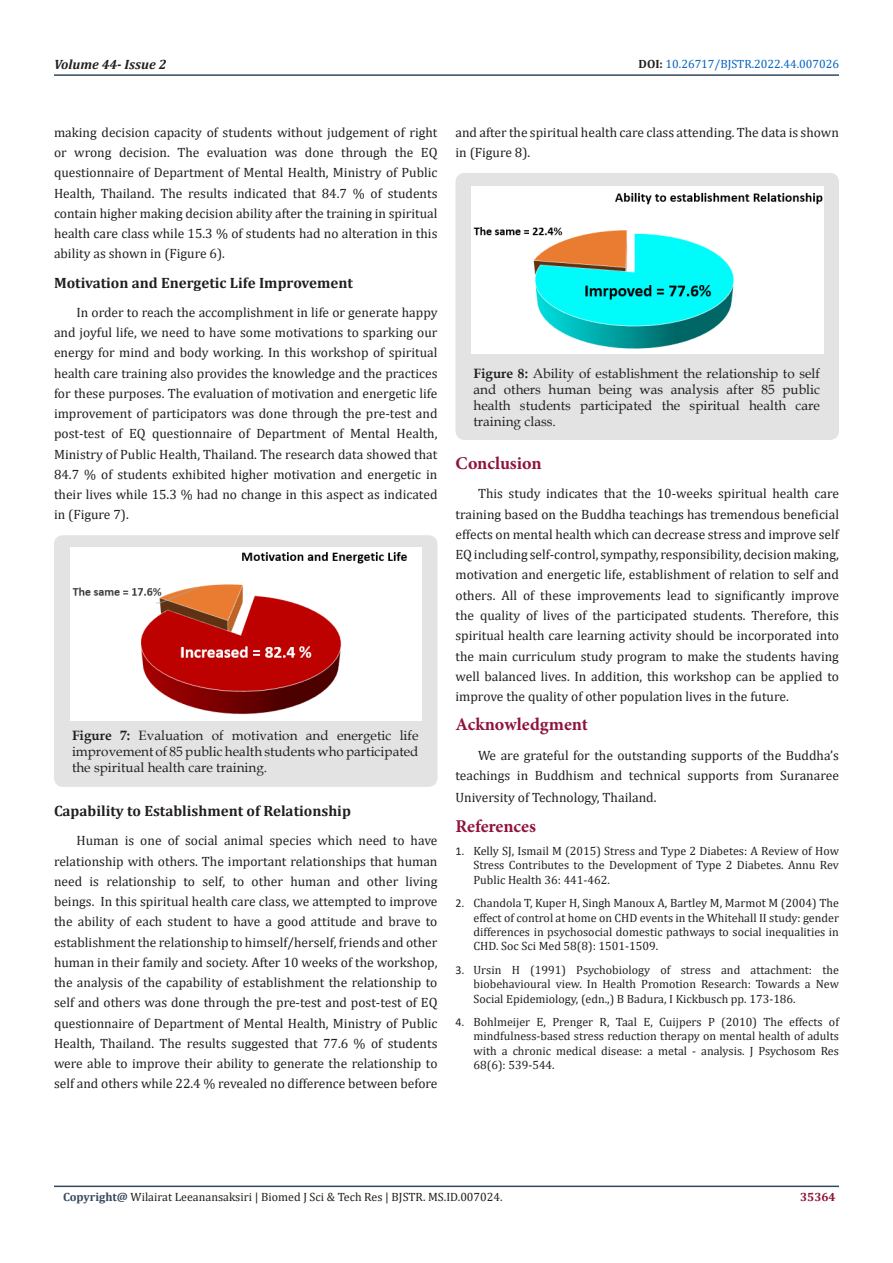
<style>
.page{position:relative;width:893px;height:1263px;background:#fff}
.page>*{position:absolute;margin:0;border:0;box-sizing:border-box;transform-origin:0 0}
.List_Paragraph{font:700 18px "Minion Pro";color:#8f133a}
.t1{font:700 15px "Cambria";color:#231f20}
.t2{font:13.5px/20.2px "Cambria";color:#231f20;text-align:justify}
.t3{font:13.5px/16.2px "Book Antiqua";color:#231f20;text-align:justify}
.t4{font:italic 700 13.5px "Cambria";color:#231f20}
.t5{font:12px/14.4px "Cambria";color:#231f20;text-align:justify}
.t6{font:12px "Cambria";color:#0563c1}
.t7{font:700 12px "Cambria";color:#8f133a}
.s1{font-weight:700;color:#231f20}
.s2{font-weight:700}
.s3{font-family:"Calibri"}
.s4{font-weight:700;color:#34495e}
</style>
<div class="page">
<hr style="left:54px;top:1185px;width:785px;height:2px;background:#34495e">
<hr style="left:54px;top:74px;width:785px;height:2px;background:#34495e">
<div style="left:54px;top:535px;width:383px;height:252px;background:#e3e3e3;border-radius:9px"></div>
<img style="left:71px;top:547px;width:350px;height:173px">
<div style="left:455px;top:173px;width:384px;height:267px;background:#e3e3e3;border-radius:9px"></div>
<img style="left:472px;top:186px;width:351px;height:168px">
<p class="t4" style="left:54px;top:55px;width:114px">Volume 44- Issue 2</p>
<p class="t6" style="left:639px;top:57px;width:202px"><span class="s1">DOI:</span> 10.26717/BJSTR.2022.44.007026</p>
<p class="t2" style="left:54px;top:122px;width:385px">making decision capacity of students without judgement of right or wrong decision. The evaluation was done through the EQ questionnaire of Department of Mental Health, Ministry of Public Health, Thailand. The results indicated that 84.7 % of students contain higher making decision ability after the training in spiritual health care class while 15.3 % of students had no alteration in this ability as shown in (Figure 6).</p>
<p class="t1" style="left:54px;top:272px;width:300px">Motivation and Energetic Life Improvement</p>
<p class="t2" style="left:54px;top:302px;width:385px;text-indent:22px">In order to reach the accomplishment in life or generate happy and joyful life, we need to have some motivations to sparking our energy for mind and body working. In this workshop of spiritual health care training also provides the knowledge and the practices for these purposes. The evaluation of motivation and energetic life improvement of participators was done through the pre-test and post-test of EQ questionnaire of Department of Mental Health, Ministry of Public Health, Thailand. The research data showed that 84.7 % of students exhibited higher motivation and energetic in their lives while 15.3 % had no change in this aspect as indicated in (Figure 7).</p>
<p class="t3" style="left:72px;top:727px;width:348px"><span class="s2">Figure 7:</span> Evaluation of motivation and energetic life improvement of 85 public health students who participated the spiritual health care training.</p>
<p class="t1" style="left:54px;top:800px;width:298px">Capability to Establishment of Relationship</p>
<p class="t2" style="left:54px;top:830px;width:385px;text-indent:22px">Human is one of social animal species which need to have relationship with others. The important relationships that human need is relationship to self, to other human and other living beings. In this spiritual health care class, we attempted to improve the ability of each student to have a good attitude and brave to establishment the relationship to himself/herself, friends and other human in their family and society. After 10 weeks of the workshop, the analysis of the capability of establishment the relationship to self and others was done through the pre-test and post-test of EQ questionnaire of Department of Mental Health, Ministry of Public Health, Thailand. The results suggested that 77.6 % of students were able to improve their ability to generate the relationship to self and others while 22.4 % revealed no difference between before</p>
<p class="t2" style="left:455px;top:122px;width:385px">and after the spiritual health care class attending. The data is shown in (Figure 8).</p>
<p class="t3" style="left:473px;top:365px;width:348px"><span class="s2">Figure 8:</span> Ability of establishment the relationship to self and others human being was analysis after 85 public health students participated the spiritual health care training class.</p>
<p class="List_Paragraph" style="left:455px;top:451px;width:88px">Conclusion</p>
<p class="t2" style="left:455px;top:484px;width:385px;text-indent:22px">This study indicates that the 10-weeks spiritual health care training based on the Buddha teachings has tremendous beneficial effects on mental health which can decrease stress and improve self EQ including self-control, sympathy, responsibility, decision making, motivation and energetic life, establishment of relation to self and others. All of these improvements lead to significantly improve the quality of lives of the participated students. Therefore, this spiritual health care learning activity should be incorporated into the main curriculum study program to make the students having well balanced lives. In addition, this workshop can be applied to improve the quality of other population lives in the future.</p>
<p class="List_Paragraph" style="left:455px;top:712px;width:134px">Acknowledgment</p>
<p class="t2" style="left:455px;top:745px;width:385px;text-align:right">We are grateful for the outstanding supports of the Buddha’s teachings in Buddhism and technical supports from Suranaree</p>
<p class="t2" style="left:455px;top:787px;width:202px">University of Technology, Thailand.</p>
<p class="List_Paragraph" style="left:455px;top:813px;width:82px">References</p>
<p class="t5" style="left:473px;top:843px;width:367px;text-indent:-18px"><span class="s3">1.</span> Kelly SJ, Ismail M (2015) Stress and Type 2 Diabetes: A Review of How Stress Contributes to the Development of Type 2 Diabetes. Annu Rev Public Health 36: 441-462.</p>
<p class="t5" style="left:473px;top:896px;width:367px;text-indent:-18px"><span class="s3">2.</span> Chandola T, Kuper H, Singh Manoux A, Bartley M, Marmot M (2004) The effect of control at home on CHD events in the Whitehall II study: gender differences in psychosocial domestic pathways to social inequalities in CHD. Soc Sci Med 58(8): 1501-1509.</p>
<p class="t5" style="left:473px;top:962px;width:367px;text-indent:-18px"><span class="s3">3.</span> Ursin H (1991) Psychobiology of stress and attachment: the biobehavioural view. In Health Promotion Research: Towards a New Social Epidemiology, (edn.,) B Badura, I Kickbusch pp. 173-186.</p>
<p class="t5" style="left:473px;top:1014px;width:367px;text-indent:-18px"><span class="s3">4.</span> Bohlmeijer E, Prenger R, Taal E, Cuijpers P (2010) The effects of mindfulness-based stress reduction therapy on mental health of adults with a chronic medical disease: a metal - analysis. J Psychosom Res 68(6): 539-544.</p>
<p class="t5" style="left:63px;top:1190px;width:441px"><span class="s4">Copyright@</span> Wilairat Leeanansaksiri | Biomed J Sci &amp; Tech Res | BJSTR. MS.ID.007024.</p>
<p class="t7" style="left:800px;top:1188px;width:37px">35364</p>
</div>
